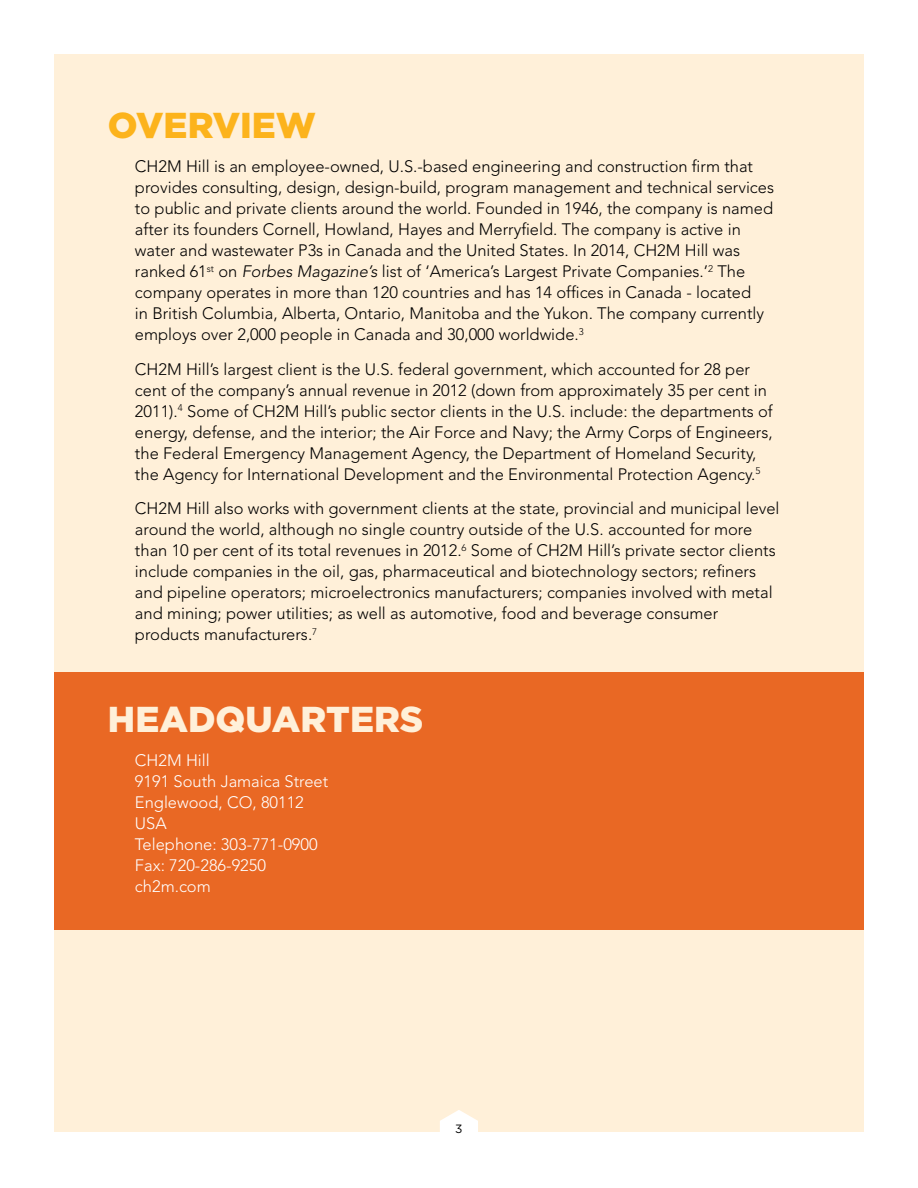
<style>
.page{position:relative;width:918px;height:1188px;background:#fff}
.page>*{position:absolute;margin:0;border:0;box-sizing:border-box;transform-origin:0 0}
.Reverse_title{font:900 36px "Gotham";color:#fff0d9}
.Yellow_Title{font:900 36px "Gotham";color:#fcb31c}
.Copy{font:300 16.5px/21px "Avenir";color:#000}
.Copy-2{font:300 16.5px/21px "Avenir";color:#fff}
.Blue_Title{font:12px "Gotham";color:#000}
.s1{font-style:italic}
</style>
<div class="page">
<div style="left:54px;top:54px;width:810px;height:1078px;background:#fff0d9"></div>
<div style="left:54px;top:673px;width:810px;height:257px;background:#e96824"></div>
<svg style="left:440px;top:1110px;width:38px;height:22px"></svg>
<p class="Yellow_Title" style="left:108px;top:104px;width:210px">OVERVIEW</p>
<p class="Copy" style="left:135px;top:156px;width:641px">CH2M Hill is an employee-owned, U.S.-based engineering and construction firm that provides consulting, design, design-build, program management and technical services to public and private clients around the world. Founded in 1946, the company is named after its founders Cornell, Howland, Hayes and Merryfield. The company is active in water and wastewater P3s in Canada and the United States. In 2014, CH2M Hill was ranked 61<sup>st</sup> on <span class="s1">Forbes Magazine’s</span> list of ‘America’s Largest Private Companies.’<sup>2</sup> The company operates in more than 120 countries and has 14 offices in Canada - located<br>in British Columbia, Alberta, Ontario, Manitoba and the Yukon. The company currently employs over 2,000 people in Canada and 30,000 worldwide.<sup>3</sup></p>
<p class="Copy" style="left:135px;top:359px;width:639px">CH2M Hill’s largest client is the U.S. federal government, which accounted for 28 per cent of the company’s annual revenue in 2012 (down from approximately 35 per cent in 2011).<sup>4</sup> Some of CH2M Hill’s public sector clients in the U.S. include: the departments of energy, defense, and the interior; the Air Force and Navy; the Army Corps of Engineers, the Federal Emergency Management Agency, the Department of Homeland Security, the Agency for International Development and the Environmental Protection Agency.<sup>5</sup></p>
<p class="Copy" style="left:135px;top:498px;width:646px">CH2M Hill also works with government clients at the state, provincial and municipal level around the world, although no single country outside of the U.S. accounted for more than 10 per cent of its total revenues in 2012.<sup>6</sup> Some of CH2M Hill’s private sector clients include companies in the oil, gas, pharmaceutical and biotechnology sectors; refiners and pipeline operators; microelectronics manufacturers; companies involved with metal and mining; power utilities; as well as automotive, food and beverage consumer products manufacturers.<sup>7</sup></p>
<p class="Reverse_title" style="left:108px;top:698px;width:317px">HEADQUARTERS</p>
<p class="Copy-2" style="left:135px;top:750px;width:195px">CH2M Hill<br>9191 South Jamaica Street<br>Englewood, CO, 80112<br>USA<br>Telephone: 303-771-0900<br>Fax: 720-286-9250 ch2m.com</p>
<p class="Blue_Title" style="left:455px;top:1122px;width:9px">3</p>
</div>
